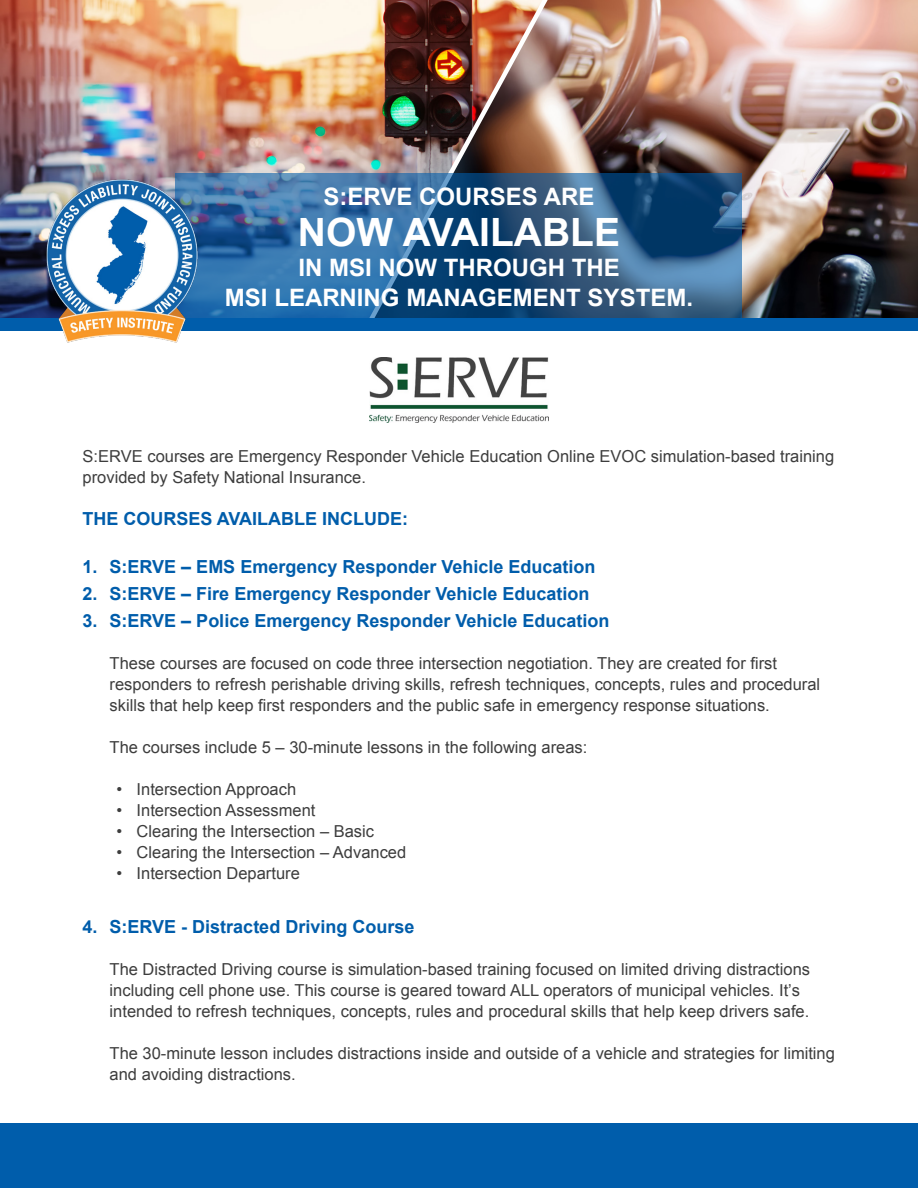
<style>
.page{position:relative;width:918px;height:1188px;background:#fff}
.page>*{position:absolute;margin:0;border:0;box-sizing:border-box;transform-origin:0 0}
.t1{font:700 39px "Arial";color:#fff}
.t2{font:700 24px "Arial";color:#fff}
.t3{font:700 18px "Arial";color:#005dab}
.t4{font:16.5px/21px "Arial";color:#3d3d3d}
</style>
<div class="page">
<div style="left:0;top:1123px;width:918px;height:65px;background:#005dab"></div>
<img style="left:0;top:0;width:362px;height:318px">
<img style="left:555px;top:0;width:363px;height:318px">
<img style="left:370px;top:358px;width:178px;height:65px">
<img style="left:362px;top:0;width:193px;height:173px">
<div style="left:0;top:318px;width:918px;height:13px;background:#005dab"></div>
<svg style="left:223px;top:173px;width:519px;height:145px"></svg>
<img style="left:21px;top:160px;width:202px;height:183px">
<p class="t2" style="left:324px;top:181px;width:272px">S:ERVE COURSES ARE</p>
<p class="t1" style="left:298px;top:206px;width:324px">NOW AVAILABLE</p>
<p class="t2" style="left:298px;top:251px;width:323px">IN MSI NOW THROUGH THE</p>
<p class="t2" style="left:225px;top:281px;width:470px">MSI LEARNING MANAGEMENT SYSTEM.</p>
<p class="t4" style="left:83px;top:446px;width:753px">S:ERVE courses are Emergency Responder Vehicle Education Online EVOC simulation-based training provided by Safety National Insurance.</p>
<p class="t3" style="left:83px;top:507px;width:327px">THE COURSES AVAILABLE INCLUDE:</p>
<p class="t3" style="left:83px;top:555px;width:514px">1. S:ERVE – EMS Emergency Responder Vehicle Education</p>
<p class="t3" style="left:83px;top:582px;width:508px">2. S:ERVE – Fire Emergency Responder Vehicle Education</p>
<p class="t3" style="left:83px;top:609px;width:528px">3. S:ERVE – Police Emergency Responder Vehicle Education</p>
<p class="t4" style="left:110px;top:653px;width:712px">These courses are focused on code three intersection negotiation. They are created for first responders to refresh perishable driving skills, refresh techniques, concepts, rules and procedural skills that help keep first responders and the public safe in emergency response situations.</p>
<p class="t4" style="left:110px;top:737px;width:479px">The courses include 5 – 30-minute lessons in the following areas:</p>
<p class="t4" style="left:116px;top:779px;width:181px">• Intersection Approach</p>
<p class="t4" style="left:116px;top:800px;width:201px">• Intersection Assessment</p>
<p class="t4" style="left:116px;top:821px;width:259px">• Clearing the Intersection – Basic</p>
<p class="t4" style="left:116px;top:842px;width:291px">• Clearing the Intersection – Advanced</p>
<p class="t4" style="left:116px;top:863px;width:185px">• Intersection Departure</p>
<p class="t3" style="left:83px;top:915px;width:333px">4. S:ERVE - Distracted Driving Course</p>
<p class="t4" style="left:110px;top:959px;width:702px">The Distracted Driving course is simulation-based training focused on limited driving distractions including cell phone use. This course is geared toward ALL operators of municipal vehicles. It’s intended to refresh techniques, concepts, rules and procedural skills that help keep drivers safe.</p>
<p class="t4" style="left:110px;top:1043px;width:727px">The 30-minute lesson includes distractions inside and outside of a vehicle and strategies for limiting and avoiding distractions.</p>
</div>
